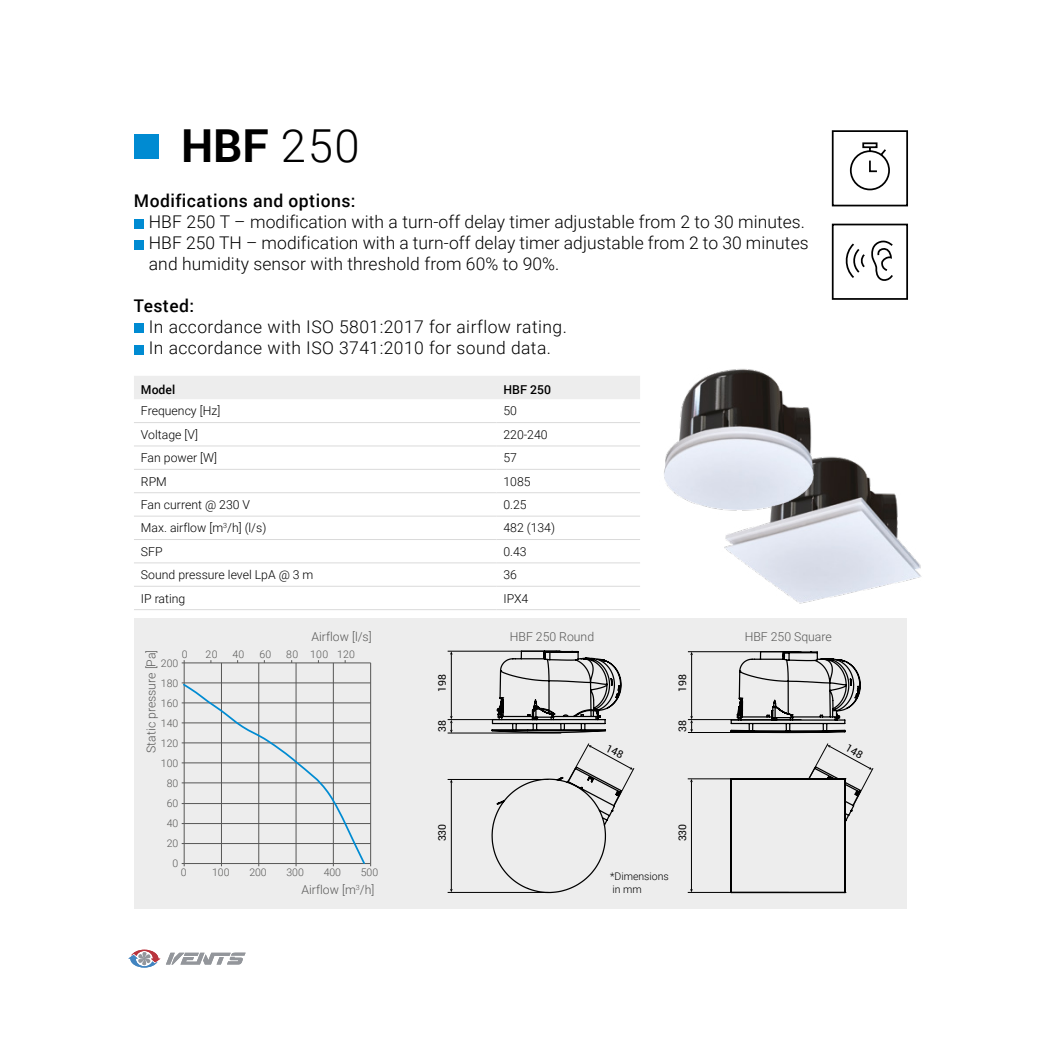
<style>
.page{position:relative;width:1042px;height:1042px;background:#fff}
.page>*{position:absolute;margin:0;border:0;box-sizing:border-box;transform-origin:0 0}
.t1{font:700 45.5px "Roboto";color:#000}
.t2{font:300 17.5px/21px "Roboto";letter-spacing:.005em;color:#000}
.t3{font:300 17.5px/21px "Roboto";letter-spacing:.025em;color:#000}
.t4{font:500 17.5px "Roboto";letter-spacing:.025em;color:#000}
.t5{font:300 12.25px "Roboto";color:#000}
.t6{font:300 12.25px "Roboto";color:#575756}
.t7{font:500 12.25px "Roboto";color:#000}
.t8{font:300 10.5px "Roboto";letter-spacing:-.005em;color:#575756}
.t9{font:10.5px "Roboto";color:#000}
.t10{font:300 10.5px/12.6px "Roboto";color:#000}
.s1{font-weight:300}
</style>
<div class="page">
<div style="left:134px;top:134px;width:25px;height:25px;background:#008bd2"></div>
<svg style="left:831px;top:130px;width:77px;height:77px"></svg>
<svg style="left:831px;top:223px;width:77px;height:77px"></svg>
<div style="left:134px;top:376px;width:506px;height:23px;background:#ededed"></div>
<hr style="left:134px;top:422px;width:362px;height:1px;background:#dadada">
<hr style="left:496px;top:422px;width:144px;height:1px;background:#dadada">
<hr style="left:134px;top:446px;width:362px;height:1px;background:#dadada">
<hr style="left:496px;top:446px;width:144px;height:1px;background:#dadada">
<hr style="left:134px;top:469px;width:362px;height:1px;background:#dadada">
<hr style="left:496px;top:469px;width:144px;height:1px;background:#dadada">
<hr style="left:134px;top:492px;width:362px;height:1px;background:#dadada">
<hr style="left:496px;top:492px;width:144px;height:1px;background:#dadada">
<hr style="left:134px;top:516px;width:362px;height:1px;background:#dadada">
<hr style="left:496px;top:516px;width:144px;height:1px;background:#dadada">
<hr style="left:134px;top:539px;width:362px;height:1px;background:#dadada">
<hr style="left:496px;top:539px;width:144px;height:1px;background:#dadada">
<hr style="left:134px;top:562px;width:362px;height:1px;background:#dadada">
<hr style="left:496px;top:562px;width:144px;height:1px;background:#dadada">
<hr style="left:134px;top:586px;width:362px;height:1px;background:#dadada">
<hr style="left:496px;top:586px;width:144px;height:1px;background:#dadada">
<hr style="left:134px;top:609px;width:362px;height:1px;background:#dadada">
<hr style="left:496px;top:609px;width:144px;height:1px;background:#dadada">
<img style="left:724px;top:456px;width:198px;height:148px">
<img style="left:664px;top:369px;width:153px;height:148px">
<div style="left:135px;top:618px;width:772px;height:290px;background:#ededed"></div>
<hr style="left:184px;top:662px;width:187px;height:1px;background:#575756">
<hr style="left:370px;top:663px;width:1px;height:200px;background:#575756">
<hr style="left:333px;top:663px;width:1px;height:200px;background:#575756">
<hr style="left:296px;top:663px;width:1px;height:200px;background:#575756">
<hr style="left:258px;top:663px;width:1px;height:200px;background:#575756">
<hr style="left:221px;top:663px;width:1px;height:200px;background:#575756">
<hr style="left:184px;top:663px;width:1px;height:200px;background:#575756">
<svg style="left:181px;top:682px;width:190px;height:184px"></svg>
<hr style="left:448px;top:733px;width:113px;height:1px;background:#000">
<hr style="left:448px;top:651px;width:113px;height:1px;background:#000">
<hr style="left:448px;top:719px;width:113px;height:1px;background:#000">
<hr style="left:451px;top:654px;width:1px;height:63px;background:#000">
<svg style="left:450px;top:716px;width:3px;height:17px"></svg>
<hr style="left:448px;top:779px;width:100px;height:1px;background:#000">
<hr style="left:448px;top:892px;width:100px;height:1px;background:#000">
<hr style="left:451px;top:782px;width:1px;height:108px;background:#000">
<hr style="left:688px;top:778px;width:100px;height:1px;background:#000">
<hr style="left:688px;top:892px;width:100px;height:1px;background:#000">
<hr style="left:691px;top:781px;width:1px;height:109px;background:#000">
<hr style="left:688px;top:732px;width:113px;height:1px;background:#000">
<hr style="left:688px;top:651px;width:113px;height:1px;background:#000">
<hr style="left:688px;top:719px;width:113px;height:1px;background:#000">
<hr style="left:691px;top:654px;width:1px;height:63px;background:#000">
<svg style="left:690px;top:716px;width:3px;height:16px"></svg>
<svg style="left:491px;top:650px;width:131px;height:84px"></svg>
<svg style="left:730px;top:651px;width:131px;height:83px"></svg>
<div style="left:134px;top:219px;width:10px;height:10px;background:#008bd2"></div>
<div style="left:134px;top:240px;width:10px;height:10px;background:#008bd2"></div>
<div style="left:134px;top:323px;width:10px;height:10px;background:#008bd2"></div>
<div style="left:134px;top:344px;width:10px;height:10px;background:#008bd2"></div>
<svg style="left:166px;top:952px;width:80px;height:12px"></svg>
<svg style="left:128px;top:949px;width:32px;height:18px"></svg>
<svg style="left:491px;top:743px;width:143px;height:151px"></svg>
<svg style="left:729px;top:743px;width:144px;height:151px"></svg>
<h1 class="t1" style="left:181px;top:114px;width:180px">HBF <span class="s1">250</span></h1>
<p class="t4" style="left:134px;top:189px;width:223px">Modifications and options:</p>
<p class="t2" style="left:149px;top:211px;width:661px">HBF 250 T – modification with a turn-off delay timer adjustable from 2 to 30 minutes.<br>HBF 250 TH – modification with a turn-off delay timer adjustable from 2 to 30 minutes and humidity sensor with threshold from 60% to 90%.</p>
<p class="t4" style="left:134px;top:294px;width:62px">Tested:</p>
<p class="t3" style="left:149px;top:316px;width:419px">In accordance with ISO 5801:2017 for airflow rating.<br>In accordance with ISO 3741:2010 for sound data.</p>
<p class="t7" style="left:141px;top:381px;width:36px">Model</p>
<p class="t7" style="left:503px;top:381px;width:49px">HBF 250</p>
<p class="t5" style="left:141px;top:402px;width:81px">Frequency [Hz]</p>
<p class="t5" style="left:503px;top:402px;width:15px">50</p>
<p class="t5" style="left:141px;top:426px;width:59px">Voltage [V]</p>
<p class="t5" style="left:503px;top:426px;width:46px">220-240</p>
<p class="t5" style="left:141px;top:449px;width:78px">Fan power [W]</p>
<p class="t5" style="left:503px;top:449px;width:15px">57</p>
<p class="t5" style="left:141px;top:473px;width:27px">RPM</p>
<p class="t5" style="left:503px;top:473px;width:29px">1085</p>
<p class="t5" style="left:141px;top:496px;width:111px">Fan current @ 230 V</p>
<p class="t5" style="left:503px;top:496px;width:25px">0.25</p>
<p class="t5" style="left:141px;top:519px;width:127px">Max. airflow [m<sup>3</sup>/h] (l/s)</p>
<p class="t5" style="left:503px;top:519px;width:53px">482 (134)</p>
<p class="t5" style="left:141px;top:543px;width:23px">SFP</p>
<p class="t5" style="left:503px;top:543px;width:25px">0.43</p>
<p class="t5" style="left:141px;top:566px;width:174px">Sound pressure level LpA @ 3 m</p>
<p class="t5" style="left:503px;top:566px;width:15px">36</p>
<p class="t5" style="left:141px;top:589px;width:46px">IP rating</p>
<p class="t5" style="left:503px;top:589px;width:26px">IPX4</p>
<p class="t6" style="left:311px;top:628px;width:62px">Airflow [l/s]</p>
<p class="t8" style="left:182px;top:647px;width:7px">0</p>
<p class="t8" style="left:205px;top:647px;width:13px">20</p>
<p class="t8" style="left:232px;top:647px;width:13px">40</p>
<p class="t8" style="left:259px;top:647px;width:13px">60</p>
<p class="t8" style="left:286px;top:647px;width:70px">80 100 120</p>
<p class="t6" style="left:143px;top:753px;width:105px;rotate:-90deg">Static pressure [Pa]</p>
<p class="t8" style="left:161px;top:656px;width:19px">200</p>
<p class="t8" style="left:161px;top:676px;width:19px">180</p>
<p class="t8" style="left:161px;top:696px;width:19px">160</p>
<p class="t8" style="left:161px;top:716px;width:19px">140</p>
<p class="t8" style="left:161px;top:736px;width:19px">120</p>
<p class="t8" style="left:161px;top:756px;width:19px">100</p>
<p class="t8" style="left:167px;top:776px;width:13px">80</p>
<p class="t8" style="left:167px;top:796px;width:13px">60</p>
<p class="t8" style="left:167px;top:816px;width:13px">40</p>
<p class="t8" style="left:167px;top:836px;width:13px">20</p>
<p class="t8" style="left:172px;top:856px;width:7px">0</p>
<p class="t8" style="left:181px;top:865px;width:7px">0</p>
<p class="t8" style="left:212px;top:865px;width:19px">100</p>
<p class="t8" style="left:249px;top:865px;width:19px">200</p>
<p class="t8" style="left:286px;top:865px;width:19px">300</p>
<p class="t8" style="left:324px;top:865px;width:19px">400</p>
<p class="t8" style="left:361px;top:865px;width:19px">500</p>
<p class="t6" style="left:302px;top:881px;width:74px">Airflow [m<sup>3</sup>/h]</p>
<p class="t9" style="left:435px;top:692px;width:19px;rotate:-90deg">198</p>
<p class="t9" style="left:435px;top:732px;width:13px;rotate:-90deg">38</p>
<p class="t6" style="left:510px;top:628px;width:86px">HBF 250 Round</p>
<p class="t9" style="left:675px;top:692px;width:19px;rotate:-90deg">198</p>
<p class="t9" style="left:675px;top:732px;width:13px;rotate:-90deg">38</p>
<p class="t9" style="left:435px;top:841px;width:19px;rotate:-90deg">330</p>
<p class="t9" style="left:675px;top:841px;width:19px;rotate:-90deg">330</p>
<p class="t10" style="left:610px;top:870px;width:60px">*Dimensions in mm</p>
<p class="t6" style="left:745px;top:628px;width:89px">HBF 250 Square</p>
</div>
